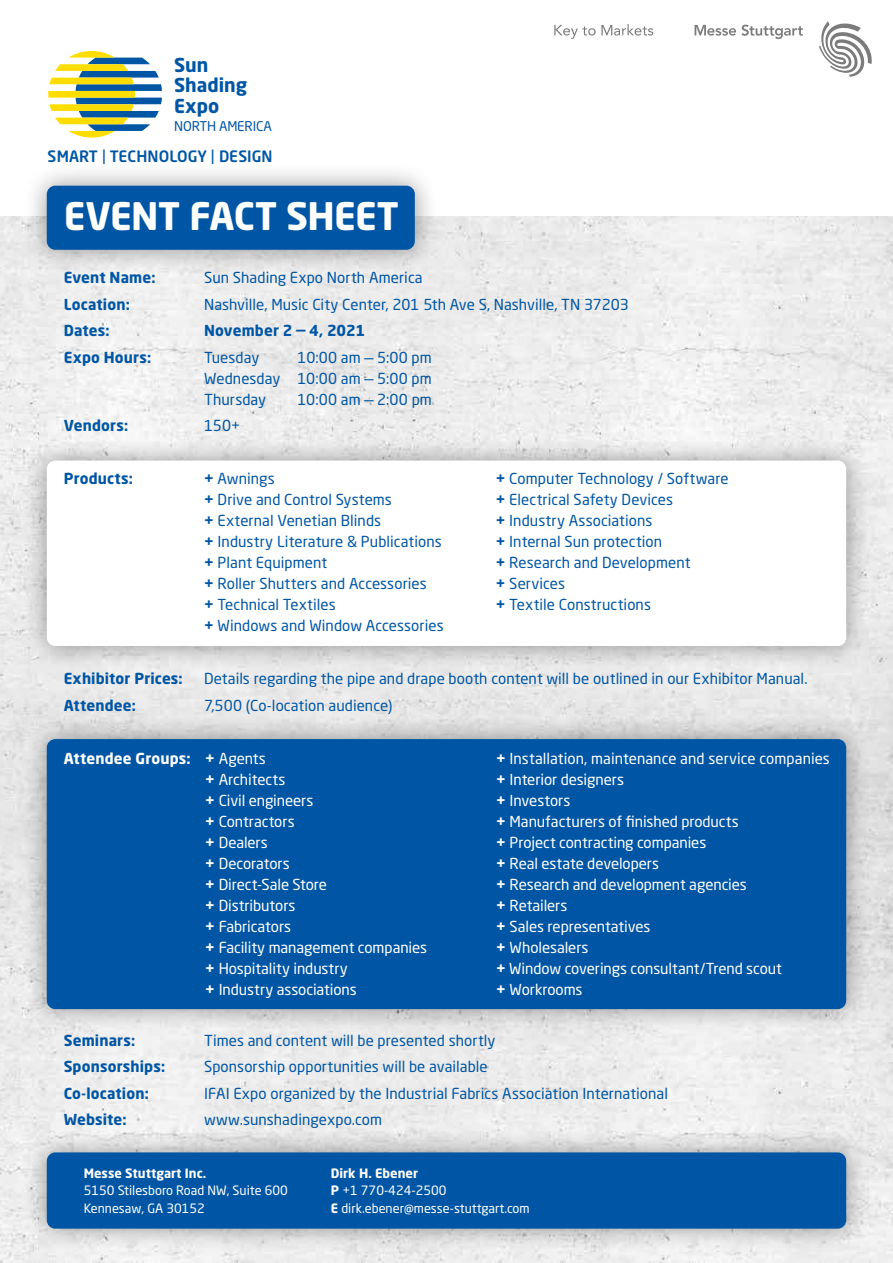
<style>
.page{position:relative;width:893px;height:1263px;background:#fff}
.page>*{position:absolute;margin:0;border:0;box-sizing:border-box;transform-origin:0 0}
.t1{font:700 37.5px "Neo Sans Std";letter-spacing:-.02em;color:#fff}
.t2{font:700 18.9px/20.5px "Neo Sans Std";color:#0056a4}
.t3{font:500 15.6px "Neo Sans Std";letter-spacing:.005em;color:#0056a4}
.t4{font:15px/21px "Neo Sans Std";letter-spacing:.005em;color:#0056a4;text-align:justify}
.t5{font:15px/21px "Neo Sans Std";letter-spacing:-.005em;color:#fff}
.t6{font:700 15px "Neo Sans Std";letter-spacing:.01em;color:#0056a4}
.t7{font:700 15px "Neo Sans Std";letter-spacing:.01em;color:#fff}
.t8{font:13.35px "Neo Sans Std";letter-spacing:-.01em;color:#0056a4}
.t9{font:12.75px/17.2px "Neo Sans Std";color:#fff}
.t10{font:700 12.75px "Neo Sans Std";color:#fff}
.s1{font-weight:400}
.s2{font-weight:700}
</style>
<div class="page">
<img style="left:0;top:217px;width:893px;height:1046px">
<div style="left:23px;top:715px;width:847px;height:318px;background:#000;opacity:.4"></div>
<div style="left:47px;top:739px;width:799px;height:270px;background:#0056a4;border-radius:9px"></div>
<div style="left:23px;top:437px;width:847px;height:233px;background:#000;opacity:.4"></div>
<div style="left:47px;top:460px;width:799px;height:186px;background:#fff;border-radius:9px"></div>
<div style="left:23px;top:162px;width:416px;height:111px;background:#000;opacity:.4"></div>
<div style="left:47px;top:186px;width:368px;height:64px;background:#0056a4;border-radius:9px"></div>
<svg style="left:48px;top:51px;width:114px;height:87px"></svg>
<svg style="left:819px;top:21px;width:53px;height:56px"></svg>
<svg style="left:695px;top:25px;width:108px;height:14px"></svg>
<svg style="left:554px;top:24px;width:99px;height:15px"></svg>
<div style="left:23px;top:1128px;width:847px;height:125px;background:#000;opacity:.4"></div>
<div style="left:47px;top:1152px;width:799px;height:77px;background:#0056a4;border-radius:9px"></div>
<p class="t2" style="left:174px;top:54px;width:75px">Sun<br>Shading<br>Expo</p>
<p class="t8" style="left:174px;top:118px;width:99px">NORTH AMERICA</p>
<p class="t3" style="left:48px;top:147px;width:226px">SMART <span class="s1">|</span> TECHNOLOGY <span class="s1">|</span> DESIGN</p>
<h1 class="t1" style="left:64px;top:192px;width:336px">EVENT FACT SHEET</h1>
<p class="t6" style="left:64px;top:268px;width:93px">Event Name:</p>
<p class="t4" style="left:204px;top:267px;width:220px">Sun Shading Expo North America</p>
<p class="t6" style="left:64px;top:294px;width:68px">Location:</p>
<p class="t4" style="left:204px;top:293px;width:426px">Nashville, Music City Center, 201 5th Ave S, Nashville, TN 37203</p>
<p class="t6" style="left:64px;top:321px;width:47px">Dates:</p>
<p class="t6" style="left:204px;top:321px;width:162px">November 2 — 4, 2021</p>
<p class="t6" style="left:64px;top:347px;width:89px">Expo Hours:</p>
<p class="t4" style="left:204px;top:346px;width:57px">Tuesday</p>
<p class="t4" style="left:204px;top:346px;width:229px;text-indent:94px">10:00 am — 5:00 pm Wednesday 10:00 am — 5:00 pm Thursday</p>
<p class="t4" style="left:298px;top:388px;width:136px">10:00 am — 2:00 pm</p>
<p class="t6" style="left:64px;top:416px;width:66px">Vendors:</p>
<p class="t4" style="left:204px;top:415px;width:38px">150+</p>
<p class="t6" style="left:64px;top:469px;width:71px">Products:</p>
<p class="t4" style="left:204px;top:468px;width:72px"><span class="s2">+</span> Awnings</p>
<p class="t4" style="left:496px;top:468px;width:234px"><span class="s2">+</span> Computer Technology / Software</p>
<p class="t4" style="left:204px;top:489px;width:189px"><span class="s2">+</span> Drive and Control Systems</p>
<p class="t4" style="left:496px;top:489px;width:179px"><span class="s2">+</span> Electrical Safety Devices</p>
<p class="t4" style="left:204px;top:510px;width:179px"><span class="s2">+</span> External Venetian Blinds</p>
<p class="t4" style="left:496px;top:510px;width:158px"><span class="s2">+</span> Industry Associations</p>
<p class="t4" style="left:204px;top:531px;width:239px"><span class="s2">+</span> Industry Literature &amp; Publications</p>
<p class="t4" style="left:496px;top:531px;width:168px"><span class="s2">+</span> Internal Sun protection</p>
<p class="t4" style="left:204px;top:552px;width:125px"><span class="s2">+</span> Plant Equipment</p>
<p class="t4" style="left:496px;top:552px;width:196px"><span class="s2">+</span> Research and Development</p>
<p class="t4" style="left:204px;top:573px;width:224px"><span class="s2">+</span> Roller Shutters and Accessories</p>
<p class="t4" style="left:496px;top:573px;width:71px"><span class="s2">+</span> Services</p>
<p class="t4" style="left:204px;top:594px;width:133px"><span class="s2">+</span> Technical Textiles</p>
<p class="t4" style="left:496px;top:594px;width:157px"><span class="s2">+</span> Textile Constructions</p>
<p class="t4" style="left:204px;top:615px;width:241px"><span class="s2">+</span> Windows and Window Accessories</p>
<p class="t6" style="left:64px;top:669px;width:121px">Exhibitor Prices:</p>
<p class="t4" style="left:204px;top:668px;width:605px">Details regarding the pipe and drape booth content will be outlined in our Exhibitor Manual.</p>
<p class="t6" style="left:64px;top:696px;width:74px">Attendee:</p>
<p class="t4" style="left:204px;top:695px;width:190px">7,500 (Co-location audience)</p>
<p class="t7" style="left:64px;top:749px;width:128px">Attendee Groups:</p>
<p class="t5" style="left:496px;top:748px;width:335px"><span class="s2">+</span> Installation, maintenance and service companies <span class="s2">+</span> Interior designers<br><span class="s2">+</span> Investors<br><span class="s2">+</span> Manufacturers of finished products<br><span class="s2">+</span> Project contracting companies<br><span class="s2">+</span> Real estate developers<br><span class="s2">+</span> Research and development agencies<br><span class="s2">+</span> Retailers<br><span class="s2">+</span> Sales representatives<br><span class="s2">+</span> Wholesalers<br><span class="s2">+</span> Window coverings consultant/Trend scout<br><span class="s2">+</span> Workrooms</p>
<p class="t5" style="left:205px;top:748px;width:224px"><span class="s2">+</span> Agents<br><span class="s2">+</span> Architects<br><span class="s2">+</span> Civil engineers<br><span class="s2">+</span> Contractors<br><span class="s2">+</span> Dealers<br><span class="s2">+</span> Decorators<br><span class="s2">+</span> Direct-Sale Store<br><span class="s2">+</span> Distributors<br><span class="s2">+</span> Fabricators<br><span class="s2">+</span> Facility management companies <span class="s2">+</span> Hospitality industry<br><span class="s2">+</span> Industry associations</p>
<p class="t6" style="left:64px;top:1030px;width:73px">Seminars:</p>
<p class="t4" style="left:204px;top:1029px;width:293px">Times and content will be presented shortly</p>
<p class="t6" style="left:64px;top:1057px;width:103px">Sponsorships:</p>
<p class="t4" style="left:204px;top:1056px;width:285px">Sponsorship opportunities will be available</p>
<p class="t6" style="left:64px;top:1084px;width:87px">Co-location:</p>
<p class="t4" style="left:204px;top:1082px;width:465px">IFAI Expo organized by the Industrial Fabrics Association International</p>
<p class="t6" style="left:64px;top:1110px;width:64px">Website:</p>
<p class="t4" style="left:204px;top:1109px;width:180px">www.sunshadingexpo.com</p>
<p class="t10" style="left:84px;top:1165px;width:124px">Messe Stuttgart Inc.</p>
<p class="t9" style="left:84px;top:1182px;width:206px">5150 Stilesboro Road NW, Suite 600<br>Kennesaw, GA 30152</p>
<p class="t9" style="left:331px;top:1164px;width:200px"><span class="s2">Dirk H. Ebener<br>P</span> +1 770-424-2500<br><span class="s2">E</span> dirk.ebener@messe-stuttgart.com</p>
</div>
